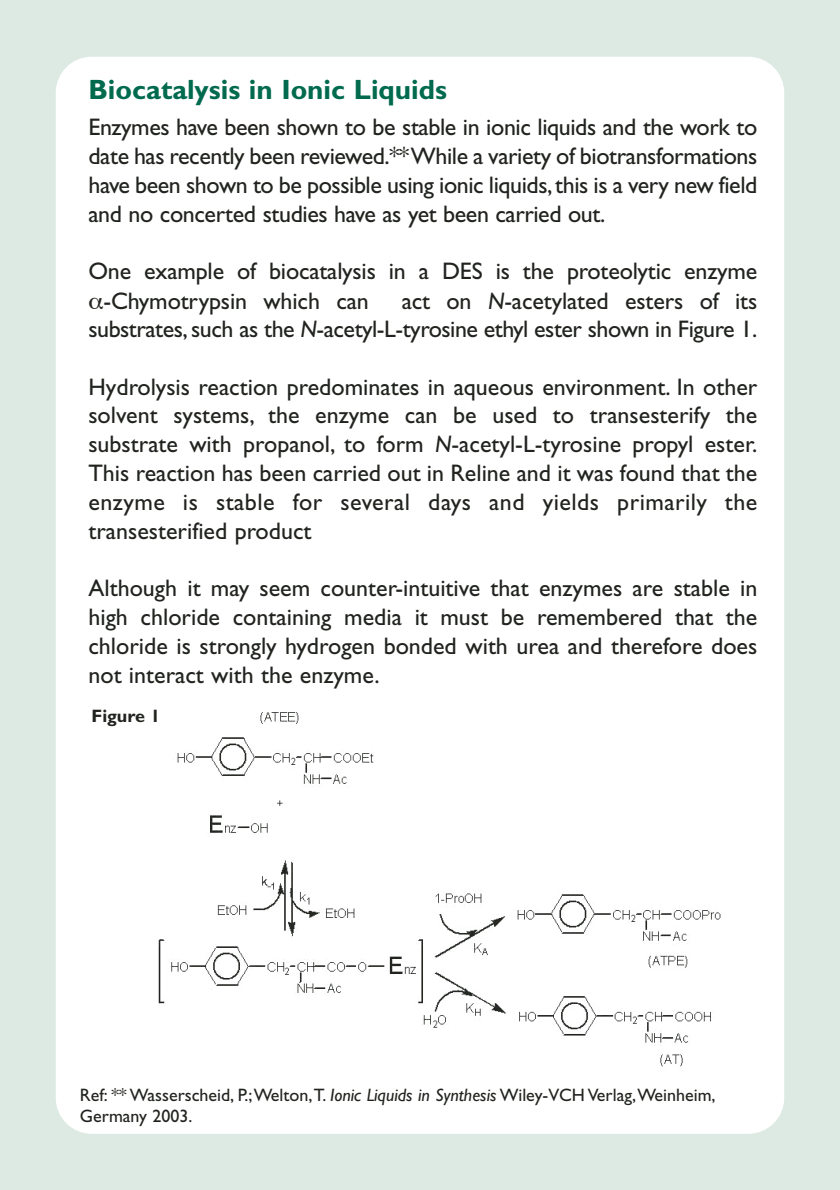
<style>
.page{position:relative;width:840px;height:1190px;background:#dde9e3}
.page>*{position:absolute;margin:0;border:0;box-sizing:border-box;transform-origin:0 0}
.t1{font:700 28px "Gill Sans";color:#006a4f}
.t2{font:24px/28.8px "Gill Sans";letter-spacing:-.01em;color:#20231e;text-align:justify}
.t3{font:18px/21.6px "Gill Sans";color:#20231e}
.t4{font:700 18px "Gill Sans";color:#20231e}
.s1{font-style:italic}
</style>
<div class="page">
<div style="left:56px;top:57px;width:728px;height:1077px;background:#fff;border-radius:36px"></div>
<img style="left:158px;top:712px;width:563px;height:355px">
<p class="t1" style="left:88px;top:80px;width:360px">Biocatalysis in Ionic Liquids</p>
<p class="t2" style="left:88px;top:116px;width:671px">Enzymes have been shown to be stable in ionic liquids and the work to date has recently been reviewed.** While a variety of biotransformations have been shown to be possible using ionic liquids,this is a very new field and no concerted studies have as yet been carried out.</p>
<p class="t2" style="left:103px;top:259px;width:655px;text-indent:-15px">One example of biocatalysis in a DES is the proteolytic enzyme -Chymotrypsin which can</p>
<p class="t2" style="left:88px;top:289px;width:671px;text-align:right">act on <span class="s1">N</span>-acetylated esters of its<br>substrates, such as the <span class="s1">N</span>-acetyl-L-tyrosine ethyl ester shown in Figure 1.</p>
<p class="t2" style="left:88px;top:375px;width:671px">Hydrolysis reaction predominates in aqueous environment. In other solvent systems, the enzyme can be used to transesterify the substrate with propanol, to form <span class="s1">N</span>-acetyl-L-tyrosine propyl ester.<br>This reaction has been carried out in Reline and it was found that the enzyme is stable for several days and yields primarily the transesterified product</p>
<p class="t2" style="left:88px;top:576px;width:671px">Although it may seem counter-intuitive that enzymes are stable in high chloride containing media it must be remembered that the chloride is strongly hydrogen bonded with urea and therefore does not interact with the enzyme.</p>
<p class="t4" style="left:91px;top:710px;width:71px">Figure 1</p>
<p class="t3" style="left:80px;top:1086px;width:637px">Ref: ** Wasserscheid, P.;Welton,T. <span class="s1">Ionic Liquids in Synthesis</span> Wiley-VCH Verlag,Weinheim,<br>Germany 2003.</p>
</div>
